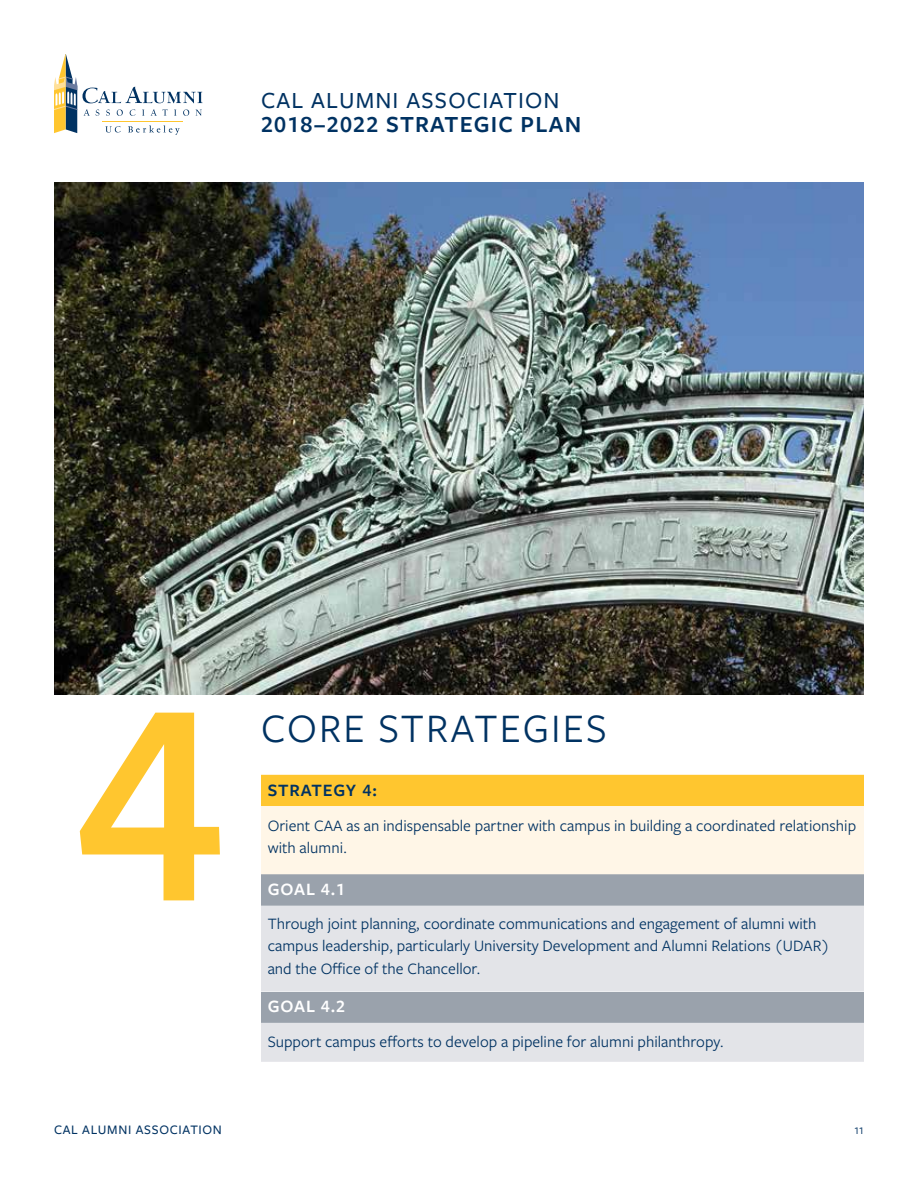
<style>
.page{position:relative;width:918px;height:1188px;background:#fff}
.page>*{position:absolute;margin:0;border:0;box-sizing:border-box;transform-origin:0 0}
.t1{font:600 300px "Freight Sans Pro";color:#ffc62f}
.t2{font:42px "Freight Sans Pro";letter-spacing:.05em;color:#003262}
.t3{font:600 24px "Freight Sans Pro";letter-spacing:.05em;color:#003262}
.t4{font:500 24px "Freight Sans Pro";letter-spacing:.05em;color:#003262}
.t5{font:600 18px "Freight Sans Pro";letter-spacing:.05em;color:#fff}
.t6{font:600 18px "Freight Sans Pro";letter-spacing:.04em;color:#003262}
.t7{font:16.5px/22.5px "Freight Sans Pro";color:#003262}
.t8{font:500 13.5px "Freight Sans Pro";letter-spacing:.05em;color:#003262}
.t9{font:500 10.5px "Freight Sans Pro";color:#003262}
</style>
<div class="page">
<svg style="left:54px;top:54px;width:148px;height:81px"></svg>
<div style="left:261px;top:775px;width:603px;height:31px;background:#ffc62f"></div>
<div style="left:261px;top:806px;width:603px;height:69px;background:#fff6e7"></div>
<div style="left:261px;top:874px;width:603px;height:32px;background:#9aa2ac"></div>
<div style="left:261px;top:906px;width:603px;height:85px;background:#e3e4e8"></div>
<div style="left:261px;top:992px;width:603px;height:31px;background:#9aa2ac"></div>
<div style="left:261px;top:1023px;width:603px;height:39px;background:#e3e4e8"></div>
<img style="left:54px;top:182px;width:810px;height:513px">
<h3 class="t4" style="left:261px;top:84px;width:300px">CAL ALUMNI ASSOCIATION</h3>
<h3 class="t3" style="left:261px;top:108px;width:322px">2018–2022 STRATEGIC PLAN</h3>
<h1 class="t1" style="left:74px;top:599px;width:152px">4</h1>
<p class="t8" style="left:54px;top:1120px;width:170px">CAL ALUMNI ASSOCIATION</p>
<h2 class="t2" style="left:261px;top:700px;width:347px">CORE STRATEGIES</h2>
<p class="t6" style="left:268px;top:778px;width:111px">STRATEGY 4:</p>
<p class="t7" style="left:268px;top:813px;width:590px">Orient CAA as an indispensable partner with campus in building a coordinated relationship with alumni.</p>
<p class="t5" style="left:268px;top:876px;width:79px">GOAL 4.1</p>
<p class="t7" style="left:268px;top:912px;width:564px">Through joint planning, coordinate communications and engagement of alumni with campus leadership, particularly University Development and Alumni Relations (UDAR) and the Office of the Chancellor.</p>
<p class="t5" style="left:268px;top:994px;width:79px">GOAL 4.2</p>
<p class="t7" style="left:268px;top:1029px;width:458px">Support campus efforts to develop a pipeline for alumni philanthropy.</p>
<p class="t9" style="left:854px;top:1124px;width:11px">11</p>
</div>
